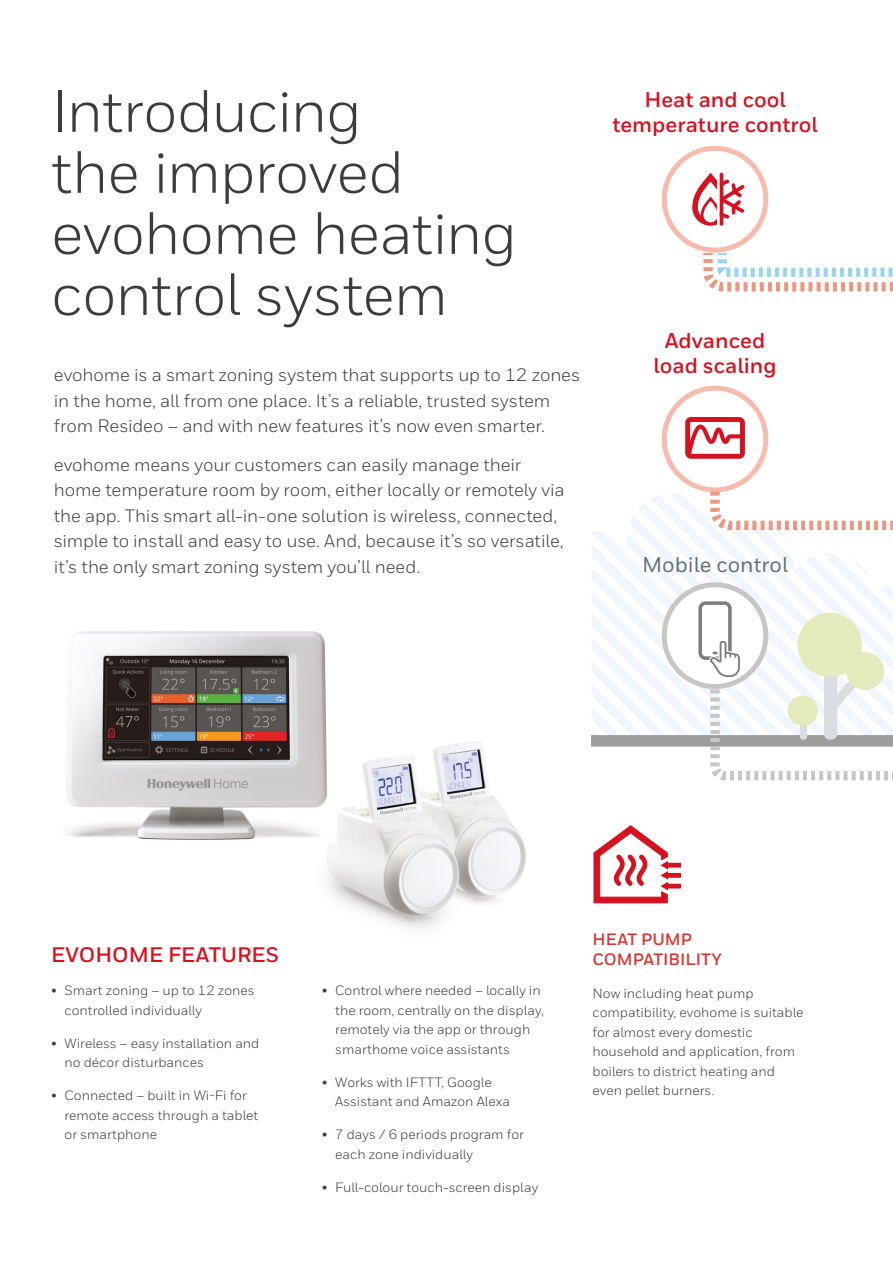
<style>
.page{position:relative;width:893px;height:1263px;background:#fff}
.page>*{position:absolute;margin:0;border:0;box-sizing:border-box;transform-origin:0 0}
.t1{font:59.4px/61.1px "Honeywell Sans";letter-spacing:-.02em;color:#3c3c3b}
.t2{font:700 21.3px/24.6px "Honeywell Sans";color:#d61120;text-align:center}
.t3{font:500 21.3px "Honeywell Sans";color:#637375}
.t4{font:700 21px "Honeywell Sans";color:#d61120}
.t5{font:18px/25.5px "Honeywell Sans";letter-spacing:-.005em;color:#3c3c3b}
.t6{font:700 16.5px/19.5px "Honeywell Sans";color:#da352e}
.t7{font:13.5px/19.5px "Honeywell Sans";color:#3c3c3b}
</style>
<div class="page">
<svg style="left:592px;top:386px;width:301px;height:395px"></svg>
<svg style="left:662px;top:146px;width:231px;height:146px"></svg>
<svg style="left:593px;top:825px;width:88px;height:79px"></svg>
<img style="left:66px;top:631px;width:460px;height:298px">
<h1 class="t1" style="left:51px;top:81px;width:468px">Introducing<br>the improved evohome heating control system</h1>
<h3 class="t5" style="left:54px;top:362px;width:528px">evohome is a smart zoning system that supports up to 12 zones in the home, all from one place. It’s a reliable, trusted system from Resideo – and with new features it’s now even smarter.</h3>
<p class="t5" style="left:54px;top:452px;width:512px">evohome means your customers can easily manage their home temperature room by room, either locally or remotely via the app. This smart all-in-one solution is wireless, connected, simple to install and easy to use. And, because it’s so versatile, it’s the only smart zoning system you’ll need.</p>
<h2 class="t2" style="left:612px;top:88px;width:207px">Heat and cool temperature control</h2>
<h2 class="t2" style="left:653px;top:329px;width:125px">Advanced load scaling</h2>
<h2 class="t3" style="left:642px;top:551px;width:147px">Mobile control</h2>
<h3 class="t4" style="left:51px;top:942px;width:229px">EVOHOME FEATURES</h3>
<p class="t7" style="left:65px;top:981px;width:192px;text-indent:-14px">• Smart zoning – up to 12 zones controlled individually</p>
<p class="t7" style="left:65px;top:1033px;width:196px;text-indent:-14px">• Wireless – easy installation and no décor disturbances</p>
<p class="t7" style="left:65px;top:1086px;width:195px;text-indent:-14px">• Connected – built in Wi-Fi for remote access through a tablet or smartphone</p>
<p class="t7" style="left:335px;top:981px;width:210px;text-indent:-14px">• Control where needed – locally in the room, centrally on the display, remotely via the app or through smarthome voice assistants</p>
<p class="t7" style="left:335px;top:1072px;width:176px;text-indent:-14px">• Works with IFTTT, Google<br>Assistant and Amazon Alexa</p>
<p class="t7" style="left:335px;top:1125px;width:190px;text-indent:-14px">• 7 days / 6 periods program for each zone individually</p>
<p class="t7" style="left:322px;top:1177px;width:218px">• Full-colour touch-screen display</p>
<p class="t6" style="left:592px;top:930px;width:131px">HEAT PUMP<br>COMPATIBILITY</p>
<p class="t7" style="left:592px;top:983px;width:213px">Now including heat pump compatibility, evohome is suitable for almost every domestic household and application, from boilers to district heating and even pellet burners.</p>
</div>
